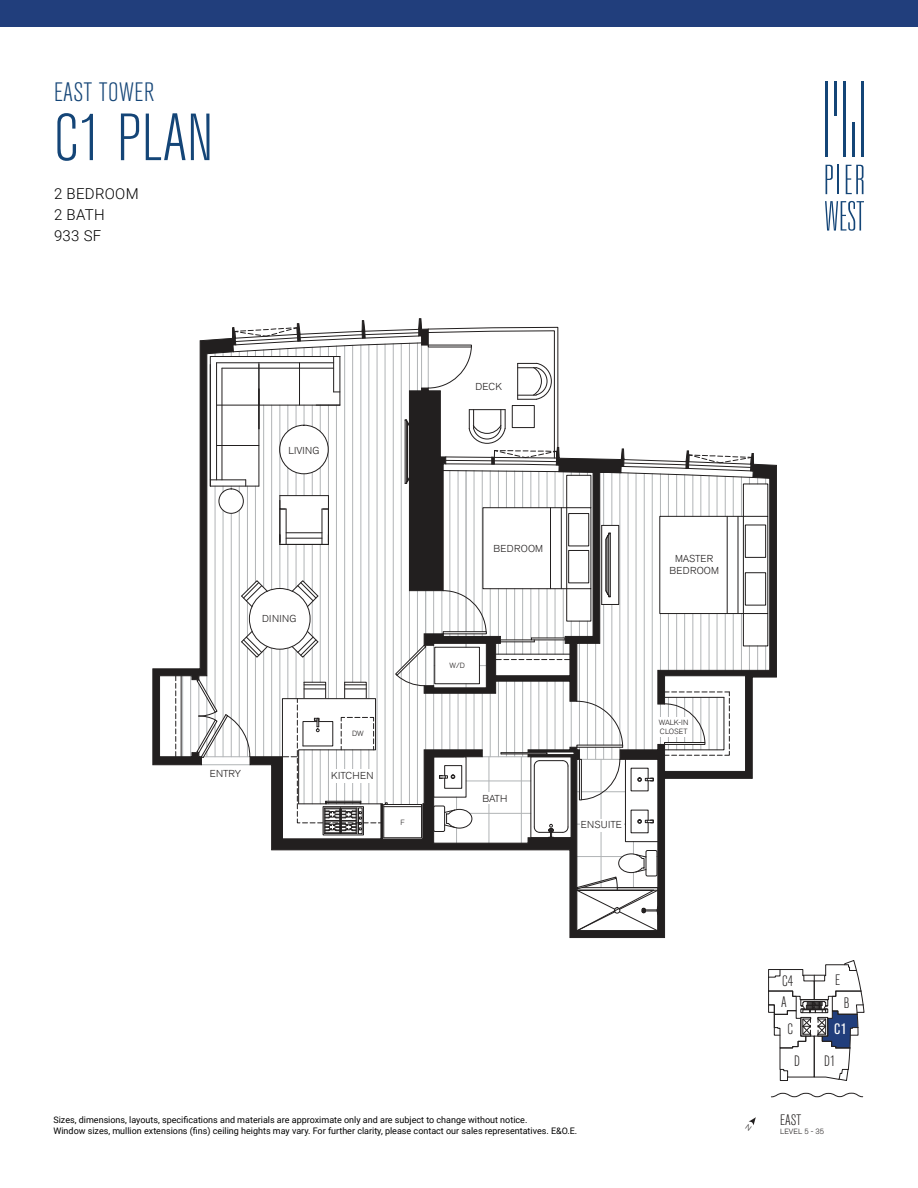
<style>
.page{position:relative;width:918px;height:1188px;background:#fff}
.page>*{position:absolute;margin:0;border:0;box-sizing:border-box;transform-origin:0 0}
.t1{font:300 condensed 66px "Akzidenz Grotesk BE";color:#144577}
.t2{font:300 condensed 26.4px "Akzidenz Grotesk BE";letter-spacing:.02em;color:#144577}
.t3{font:300 15px/21px "Roboto";letter-spacing:.02em;color:#000}
.t4{font:300 condensed 15px "Akzidenz Grotesk BE";color:#221f1f}
.t5{font:condensed 15px "Akzidenz Grotesk BE";color:#fff}
.t6{font:300 10.05px/12px "Akzidenz Grotesk BE";letter-spacing:.02em;color:#221f1f;text-align:center}
.t7{font:9px/10.8px "Roboto";color:#000}
.t8{font:300 7.5px/9px "Akzidenz Grotesk BE";color:#221f1f}
</style>
<div class="page">
<svg style="left:826px;top:165px;width:13px;height:29px"></svg>
<svg style="left:846px;top:165px;width:17px;height:29px"></svg>
<svg style="left:825px;top:201px;width:39px;height:30px"></svg>
<hr style="left:843px;top:81px;width:3px;height:75px;background:#144577">
<hr style="left:852px;top:122px;width:3px;height:34px;background:#144577">
<hr style="left:834px;top:81px;width:3px;height:34px;background:#144577">
<hr style="left:826px;top:81px;width:2px;height:75px;background:#144577">
<hr style="left:861px;top:81px;width:3px;height:75px;background:#144577">
<div style="left:0;top:0;width:918px;height:27px;background:#213e7c"></div>
<svg style="left:569px;top:464px;width:208px;height:474px"></svg>
<hr style="left:577px;top:931px;width:81px;height:1px;background:#221f1f">
<div style="left:745px;top:525px;width:21px;height:33px;border:1px solid #221f1f"></div>
<div style="left:745px;top:572px;width:21px;height:33px;border:1px solid #221f1f"></div>
<svg style="left:152px;top:318px;width:606px;height:613px"></svg>
<div style="left:330px;top:770px;width:46px;height:13px;background:#fff"></div>
<div style="left:477px;top:793px;width:37px;height:11px;background:#fff"></div>
<div style="left:580px;top:819px;width:43px;height:12px;background:#fff"></div>
<div style="left:656px;top:717px;width:34px;height:20px;background:#fff"></div>
<svg style="left:771px;top:1093px;width:92px;height:4px"></svg>
<svg style="left:768px;top:960px;width:97px;height:121px"></svg>
<svg style="left:749px;top:1117px;width:7px;height:8px"></svg>
<h2 class="t2" style="left:54px;top:78px;width:102px">EAST TOWER</h2>
<h1 class="t1" style="left:54px;top:102px;width:161px">C1 PLAN</h1>
<h3 class="t3" style="left:54px;top:183px;width:86px">2 BEDROOM<br>2 BATH<br>933 SF</h3>
<p class="t6" style="left:289px;top:444px;width:32px">LIVING</p>
<p class="t6" style="left:262px;top:613px;width:36px">DINING</p>
<p class="t8" style="left:352px;top:729px;width:13px">DW</p>
<p class="t6" style="left:210px;top:768px;width:33px">ENTRY</p>
<p class="t6" style="left:331px;top:770px;width:44px">KITCHEN</p>
<p class="t8" style="left:401px;top:818px;width:6px">F</p>
<p class="t6" style="left:475px;top:381px;width:28px">DECK</p>
<p class="t6" style="left:493px;top:542px;width:51px">BEDROOM</p>
<p class="t8" style="left:449px;top:661px;width:17px">W/D</p>
<p class="t6" style="left:482px;top:792px;width:26px">BATH</p>
<p class="t6" style="left:669px;top:553px;width:51px">MASTER<br>BEDROOM</p>
<p class="t8" style="left:684px;top:557px;width:31px">WALK-IN<br>CLOSET</p>
<p class="t6" style="left:581px;top:819px;width:43px">ENSUITE</p>
<p class="t8" style="left:659px;top:718px;width:31px">WALK-IN<br>CLOSET</p>
<p class="t7" style="left:53px;top:1114px;width:525px">Sizes, dimensions, layouts, specifications and materials are approximate only and are subject to change without notice.<br>Window sizes, mullion extensions (fins) ceiling heights may vary. For further clarity, please contact our sales representatives. E&amp;O.E.</p>
<h3 class="t4" style="left:782px;top:973px;width:12px">C4</h3>
<h3 class="t4" style="left:835px;top:972px;width:6px">E</h3>
<h3 class="t4" style="left:781px;top:994px;width:7px">A</h3>
<h3 class="t4" style="left:844px;top:995px;width:7px">B</h3>
<h3 class="t4" style="left:787px;top:1021px;width:7px">C</h3>
<h3 class="t5" style="left:834px;top:1021px;width:14px">C1</h3>
<h3 class="t4" style="left:794px;top:1053px;width:7px">D</h3>
<h3 class="t4" style="left:824px;top:1053px;width:13px">D1</h3>
<h3 class="t4" style="left:780px;top:1112px;width:22px">EAST</h3>
<p class="t8" style="left:780px;top:1127px;width:46px">LEVEL 5 - 35</p>
</div>
